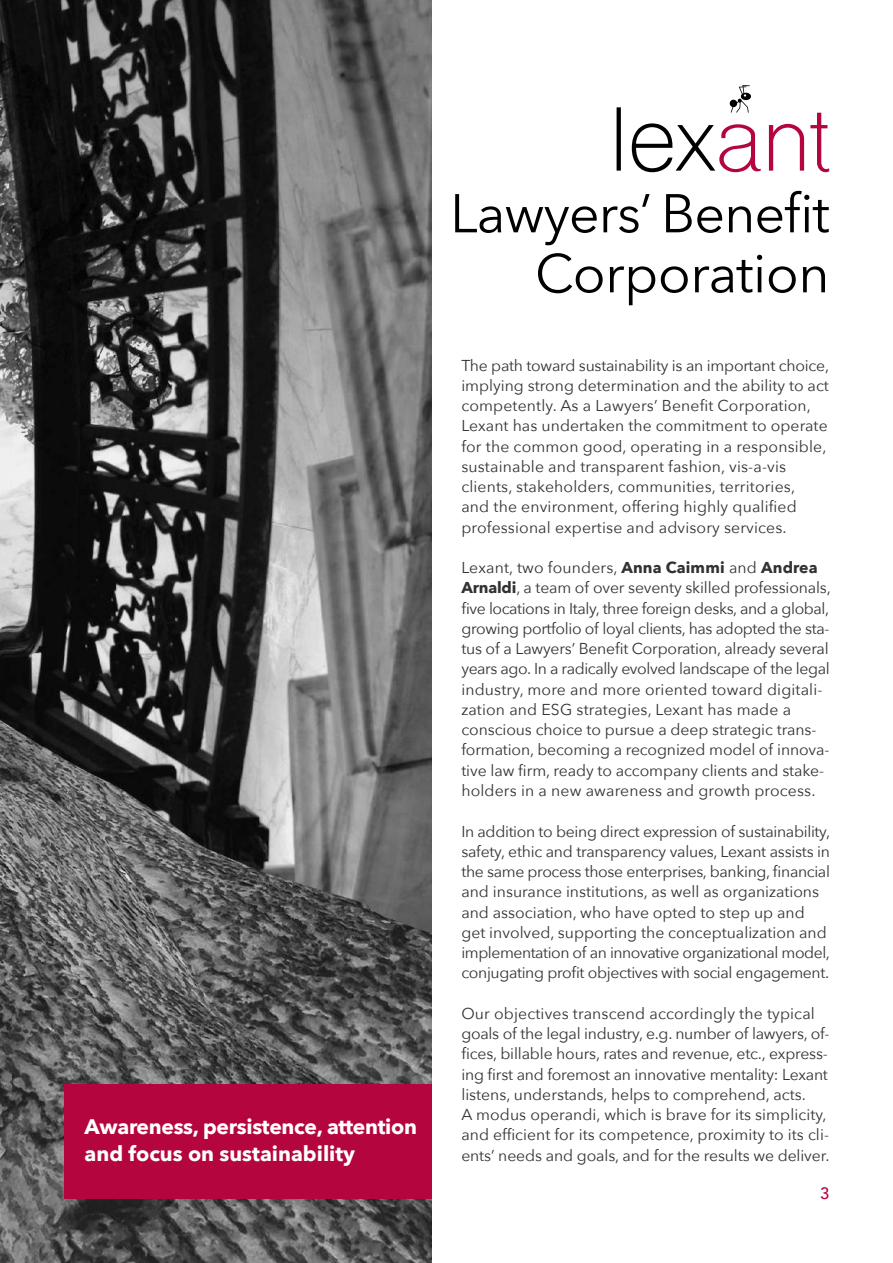
<style>
.page{position:relative;width:893px;height:1263px;background:#fff}
.page>*{position:absolute;margin:0;border:0;box-sizing:border-box;transform-origin:0 0}
.t1{font:54px/60px "Avenir Next";letter-spacing:-.02em;color:#000;text-align:right}
.t2{font:700 21px/27px "Avenir Next";letter-spacing:-.015em;color:#fff}
.t3{font:500 16.5px "Avenir";color:#b4053e}
.t4{font:15.75px/20.2px "Avenir Next";letter-spacing:-.005em;color:#333232}
.s1{font-weight:700}
</style>
<div class="page">
<img style="left:0;top:0;width:432px;height:1263px">
<div style="left:64px;top:1084px;width:368px;height:115px;background:#b4053e"></div>
<svg style="left:617px;top:85px;width:212px;height:87px"></svg>
<h2 class="t2" style="left:85px;top:1112px;width:334px">Awareness, persistence, attention and focus on sustainability</h2>
<h1 class="t1" style="left:450px;top:181px;width:381px">Lawyers’ Benefit<br>Corporation</h1>
<p class="t4" style="left:461px;top:354px;width:369px">The path toward sustainability is an important choice, implying strong determination and the ability to act competently. As a Lawyers’ Benefit Corporation, Lexant has undertaken the commitment to operate for the common good, operating in a responsible, sustainable and transparent fashion, vis-a-vis clients, stakeholders, communities, territories,<br>and the environment, offering highly qualified professional expertise and advisory services.</p>
<p class="t4" style="left:461px;top:557px;width:371px">Lexant, two founders, <span class="s1">Anna Caimmi</span> and <span class="s1">Andrea Arnaldi</span>, a team of over seventy skilled professionals, five locations in Italy, three foreign desks, and a global, growing portfolio of loyal clients, has adopted the sta&shy;tus of a Lawyers’ Benefit Corporation, already several years ago. In a radically evolved landscape of the legal industry, more and more oriented toward digitali&shy;zation and ESG strategies, Lexant has made a conscious choice to pursue a deep strategic trans&shy;formation, becoming a recognized model of innova&shy;tive law firm, ready to accompany clients and stake&shy;holders in a new awareness and growth process.</p>
<p class="t4" style="left:461px;top:820px;width:370px">In addition to being direct expression of sustainability, safety, ethic and transparency values, Lexant assists in the same process those enterprises, banking, financial and insurance institutions, as well as organizations and association, who have opted to step up and get involved, supporting the conceptualization and implementation of an innovative organizational model, conjugating profit objectives with social engagement.</p>
<p class="t4" style="left:461px;top:1002px;width:370px">Our objectives transcend accordingly the typical goals of the legal industry, e.g. number of lawyers, of&shy;fices, billable hours, rates and revenue, etc., express&shy;ing first and foremost an innovative mentality: Lexant listens, understands, helps to comprehend, acts.<br>A modus operandi, which is brave for its simplicity, and efficient for its competence, proximity to its cli&shy;ents’ needs and goals, and for the results we deliver.</p>
<p class="t3" style="left:820px;top:1179px;width:11px">3</p>
</div>
